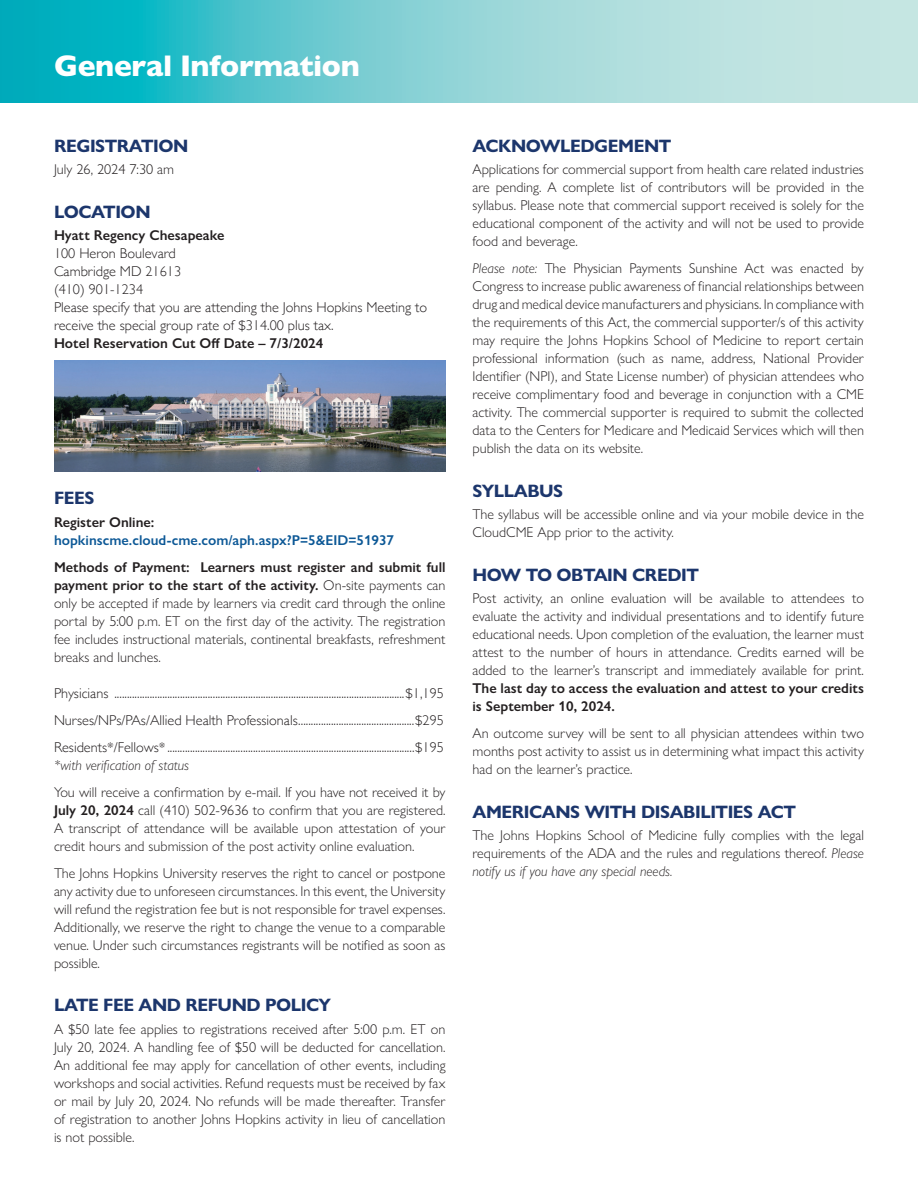
<style>
.page{position:relative;width:918px;height:1188px;background:#fff}
.page>*{position:absolute;margin:0;border:0;box-sizing:border-box;transform-origin:0 0}
.t1{font:800 30px "Gill Sans Nova";letter-spacing:-.01em;color:#fff}
.t2{font:700 18px "Gill Sans Nova";letter-spacing:-.025em;color:#1c366c}
.body{font:300 14.25px/18px "Gill Sans Nova";color:#231f20;text-align:justify}
.fees-_no_extra{font:300 14.25px "Gill Sans";color:#231f20}
.ul{font:300 14.25px/18px "Gill Sans";color:#231f20}
.body-2{font:600 14.25px "Gill Sans Nova";color:#0c5896}
.ul-2{font:600 14.25px "Gill Sans Nova";color:#231f20}
.body-3{font:600 14.25px "Gill Sans Nova";color:#231f20}
.body-4{font:italic 300 14.25px "Gill Sans Nova";color:#231f20}
.s1{font-weight:600}
.s2{font-style:italic}
</style>
<div class="page">
<svg style="left:0;top:0;width:918px;height:103px;background:#7acfd4"></svg>
<img style="left:54px;top:361px;width:392px;height:111px">
<p class="t1" style="left:54px;top:47px;width:307px">General Information</p>
<p class="t2" style="left:54px;top:134px;width:136px">REGISTRATION</p>
<p class="body" style="left:54px;top:160px;width:122px">July 26, 2024 7:30 am</p>
<p class="t2" style="left:54px;top:200px;width:98px">LOCATION</p>
<p class="ul-2" style="left:54px;top:227px;width:172px">Hyatt Regency Chesapeake</p>
<p class="ul" style="left:54px;top:244px;width:123px">100 Heron Boulevard</p>
<p class="ul" style="left:54px;top:262px;width:129px">Cambridge MD 21613</p>
<p class="ul" style="left:54px;top:280px;width:91px">(410) 901-1234</p>
<p class="ul" style="left:54px;top:298px;width:375px">Please specify that you are attending the Johns Hopkins Meeting to receive the special group rate of $314.00 plus tax.</p>
<p class="body-3" style="left:54px;top:335px;width:271px">Hotel Reservation Cut Off Date – 7/3/2024</p>
<p class="t2" style="left:54px;top:487px;width:42px">FEES</p>
<p class="ul-2" style="left:54px;top:513px;width:102px">Register Online:</p>
<p class="body-2" style="left:54px;top:531px;width:342px">hopkinscme.cloud-cme.com/aph.aspx?P=5&amp;EID=51937</p>
<p class="body" style="left:54px;top:558px;width:393px"><span class="s1">Methods of Payment: Learners must register and submit full payment prior to the start of the activity.</span> On-site payments can only be accepted if made by learners via credit card through the online portal by 5:00 p.m. ET on the first day of the activity. The registration fee includes instructional materials, continental breakfasts, refreshment breaks and lunches.</p>
<p class="fees-_no_extra" style="left:54px;top:682px;width:392px">Physicians ...................................................................................................................$1,195</p>
<p class="fees-_no_extra" style="left:54px;top:709px;width:391px">Nurses/NPs/PAs/Allied Health Professionals..............................................$295</p>
<p class="fees-_no_extra" style="left:54px;top:736px;width:391px">Residents*/Fellows* ..................................................................................................$195</p>
<p class="body-4" style="left:54px;top:756px;width:137px">*with verification of status</p>
<p class="body" style="left:54px;top:783px;width:393px">You will receive a confirmation by e-mail. If you have not received it by <span class="s1">July 20, 2024</span> call (410) 502-9636 to confirm that you are registered.<br>A transcript of attendance will be available upon attestation of your credit hours and submission of the post activity online evaluation.</p>
<p class="body" style="left:54px;top:864px;width:393px">The Johns Hopkins University reserves the right to cancel or postpone any activity due to unforeseen circumstances. In this event, the University will refund the registration fee but is not responsible for travel expenses.<br>Additionally, we reserve the right to change the venue to a comparable venue. Under such circumstances registrants will be notified as soon as possible.</p>
<p class="t2" style="left:54px;top:994px;width:279px">LATE FEE AND REFUND POLICY</p>
<p class="body" style="left:54px;top:1020px;width:393px">A $50 late fee applies to registrations received after 5:00 p.m. ET on July 20, 2024. A handling fee of $50 will be deducted for cancellation.<br>An additional fee may apply for cancellation of other events, including workshops and social activities. Refund requests must be received by fax or mail by July 20, 2024. No refunds will be made thereafter. Transfer of registration to another Johns Hopkins activity in lieu of cancellation is not possible.</p>
<p class="t2" style="left:472px;top:134px;width:200px">ACKNOWLEDGEMENT</p>
<p class="body" style="left:472px;top:160px;width:393px">Applications for commercial support from health care related industries are pending. A complete list of contributors will be provided in the syllabus. Please note that commercial support received is solely for the educational component of the activity and will not be used to provide food and beverage.</p>
<p class="body" style="left:472px;top:259px;width:393px"><span class="s2">Please note:</span> The Physician Payments Sunshine Act was enacted by Congress to increase public awareness of financial relationships between drug and medical device manufacturers and physicians. In compliance with the requirements of this Act, the commercial supporter/s of this activity may require the Johns Hopkins School of Medicine to report certain professional information (such as name, address, National Provider Identifier (NPI), and State License number) of physician attendees who receive complimentary food and beverage in conjunction with a CME activity. The commercial supporter is required to submit the collected data to the Centers for Medicare and Medicaid Services which will then publish the data on its website.</p>
<p class="t2" style="left:472px;top:479px;width:92px">SYLLABUS</p>
<p class="body" style="left:472px;top:505px;width:393px">The syllabus will be accessible online and via your mobile device in the<br>CloudCME App prior to the activity.</p>
<p class="t2" style="left:472px;top:563px;width:228px">HOW TO OBTAIN CREDIT</p>
<p class="body" style="left:472px;top:589px;width:393px">Post activity, an online evaluation will be available to attendees to evaluate the activity and individual presentations and to identify future educational needs. Upon completion of the evaluation, the learner must attest to the number of hours in attendance. Credits earned will be added to the learner’s transcript and immediately available for print.<br><span class="s1">The last day to access the evaluation and attest to your credits is September 10, 2024.</span></p>
<p class="body" style="left:472px;top:724px;width:393px">An outcome survey will be sent to all physician attendees within two months post activity to assist us in determining what impact this activity had on the learner’s practice.</p>
<p class="t2" style="left:472px;top:800px;width:325px">AMERICANS WITH DISABILITIES ACT</p>
<p class="body" style="left:472px;top:826px;width:393px">The Johns Hopkins School of Medicine fully complies with the legal requirements of the ADA and the rules and regulations thereof. <span class="s2">Please notify us if you have any special needs.</span></p>
</div>
